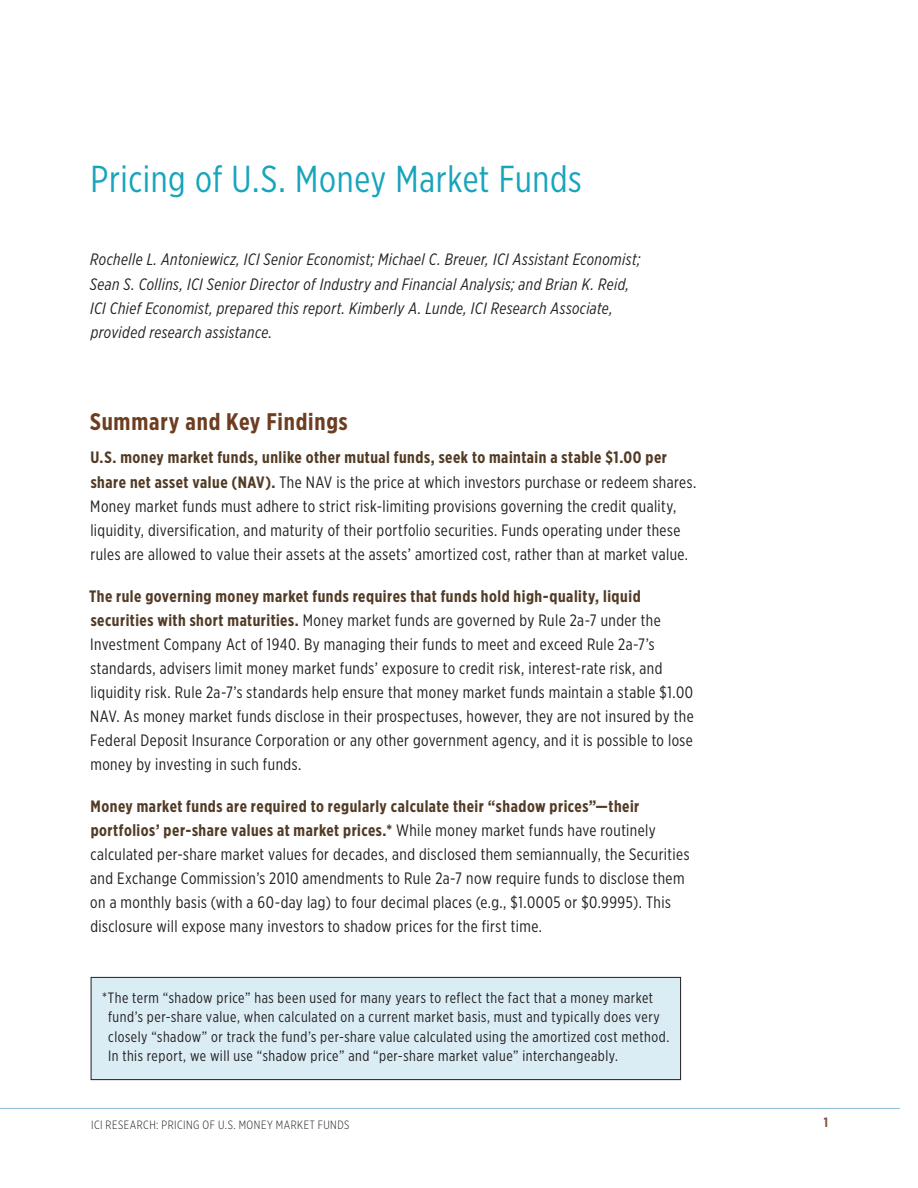
<style>
.page{position:relative;width:918px;height:1188px;background:#fff}
.page>*{position:absolute;margin:0;border:0;box-sizing:border-box;transform-origin:0 0}
.t1{font:37.5px "Gotham X Narrow";letter-spacing:.02em;color:#18a4bc}
.t2{font:700 24px "Gotham X Narrow";letter-spacing:.035em;color:#6e3d21}
.t3{font:16.5px/24px "Gotham X Narrow";letter-spacing:.025em;color:#231f20}
.t4{font:italic 16.5px/24px "Gotham X Narrow";letter-spacing:.025em;color:#231f20}
.t5{font:15px/19.5px "Gotham X Narrow";letter-spacing:.035em;color:#231f20}
.t6{font:700 13.5px "Gotham X Narrow";color:#835039}
.t7{font:300 12px "Gotham X Narrow";letter-spacing:.04em;color:#231f20}
.s1{font-weight:700;color:#523b25}
</style>
<div class="page">
<hr style="left:0;top:1108px;width:900px;height:1px;background:#8dbcd7">
<div style="left:91px;top:977px;width:590px;height:103px;background:#daedf5"></div>
<div style="left:91px;top:977px;width:590px;height:103px;border:1px solid #231f20"></div>
<h1 class="t1" style="left:90px;top:156px;width:493px">Pricing of U.S. Money Market Funds</h1>
<p class="t4" style="left:90px;top:247px;width:552px">Rochelle L. Antoniewicz, ICI Senior Economist; Michael C. Breuer, ICI Assistant Economist; Sean S. Collins, ICI Senior Director of Industry and Financial Analysis; and Brian K. Reid, ICI Chief Economist, prepared this report. Kimberly A. Lunde, ICI Research Associate, provided research assistance.</p>
<h2 class="t2" style="left:90px;top:407px;width:259px">Summary and Key Findings</h2>
<p class="t3" style="left:90px;top:445px;width:607px"><span class="s1">U.S. money market funds, unlike other mutual funds, seek to maintain a stable $1.00 per share net asset value (NAV).</span> The NAV is the price at which investors purchase or redeem shares.<br>Money market funds must adhere to strict risk-limiting provisions governing the credit quality, liquidity, diversification, and maturity of their portfolio securities. Funds operating under these rules are allowed to value their assets at the assets’ amortized cost, rather than at market value.</p>
<p class="t3" style="left:89px;top:583px;width:606px"><span class="s1">The rule governing money market funds requires that funds hold high-quality, liquid securities with short maturities.</span> Money market funds are governed by Rule 2a-7 under the Investment Company Act of 1940. By managing their funds to meet and exceed Rule 2a-7’s standards, advisers limit money market funds’ exposure to credit risk, interest-rate risk, and liquidity risk. Rule 2a-7’s standards help ensure that money market funds maintain a stable $1.00<br>NAV. As money market funds disclose in their prospectuses, however, they are not insured by the Federal Deposit Insurance Corporation or any other government agency, and it is possible to lose money by investing in such funds.</p>
<p class="t3" style="left:90px;top:794px;width:601px"><span class="s1">Money market funds are required to regularly calculate their “shadow prices”—their portfolios’ per-share values at market prices.*</span> While money market funds have routinely calculated per-share market values for decades, and disclosed them semiannually, the Securities and Exchange Commission’s 2010 amendments to Rule 2a-7 now require funds to disclose them on a monthly basis (with a 60-day lag) to four decimal places (e.g., $1.0005 or $0.9995). This disclosure will expose many investors to shadow prices for the first time.</p>
<p class="t5" style="left:108px;top:987px;width:563px;text-indent:-6px">*The term “shadow price” has been used for many years to reflect the fact that a money market fund’s per-share value, when calculated on a current market basis, must and typically does very closely “shadow” or track the fund’s per-share value calculated using the amortized cost method.<br>In this report, we will use “shadow price” and “per-share market value” interchangeably.</p>
<p class="t7" style="left:91px;top:1117px;width:259px">ICI RESEARCH: PRICI NG OF U.S. MONEY MARKET FUNDS</p>
<p class="t6" style="left:824px;top:1114px;width:6px">1</p>
</div>
